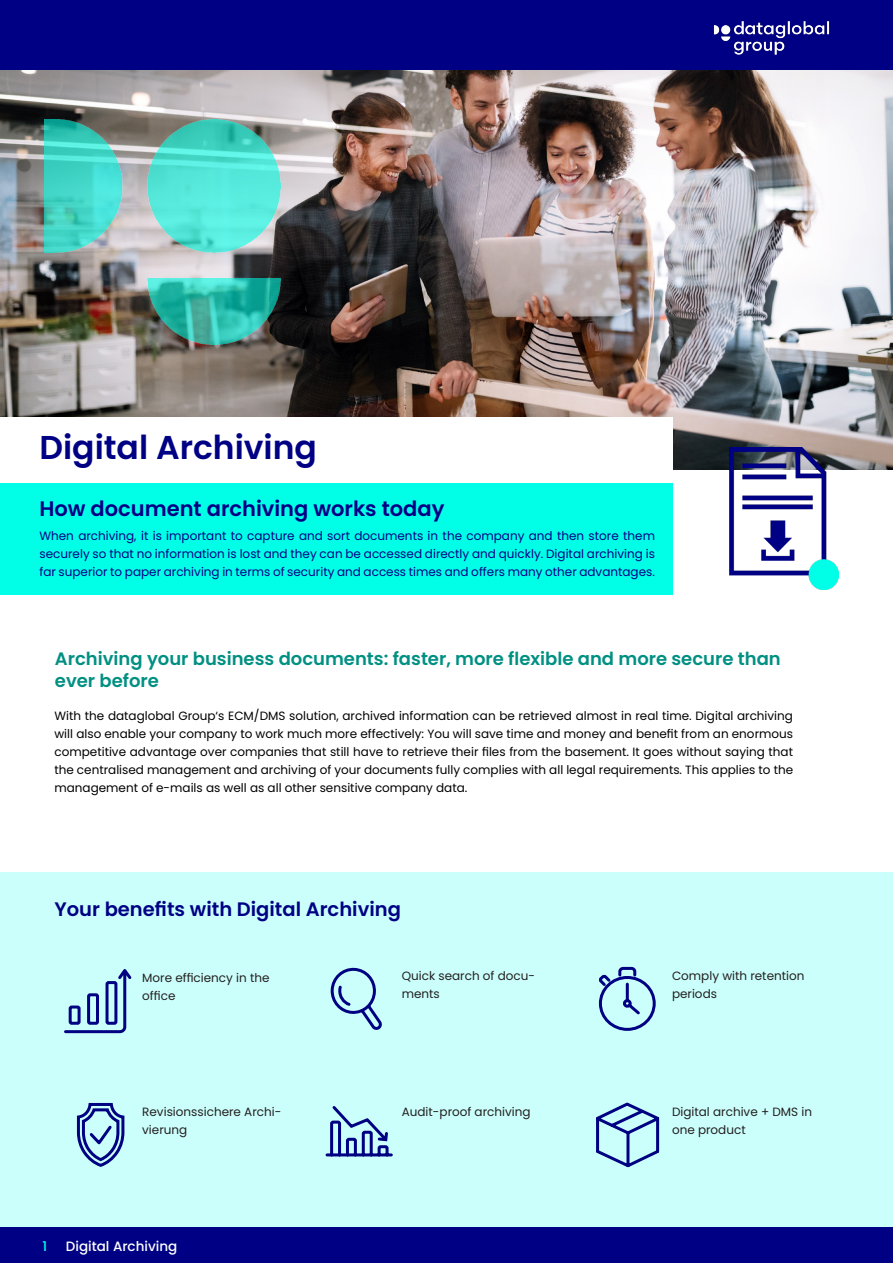
<style>
.page{position:relative;width:893px;height:1263px;background:#fff}
.page>*{position:absolute;margin:0;border:0;box-sizing:border-box;transform-origin:0 0}
.t1{font:600 33px "Poppins";color:#000085}
.t2{font:600 21px "Poppins";color:#000085}
.t3{font:600 19.5px "Poppins";color:#000085}
.t4{font:600 18px/22.5px "Poppins";color:#009082}
.t5{font:500 13.5px "Poppins";color:#fff}
.t6{font:500 13.5px "Poppins";color:#00ffe6}
.Einleitung{font:12px/18px "Poppins";color:#000;text-align:justify}
.Einleitung-2{font:12px/18px "Poppins";color:#000085;text-align:justify}
.t7{font:12px/18px "Poppins";color:#231f20}
</style>
<div class="page">
<div style="left:0;top:0;width:893px;height:70px;background:#000085"></div>
<img style="left:713px;top:21px;width:117px;height:34px">
<img style="left:0;top:70px;width:893px;height:399px">
<img style="left:44px;top:120px;width:236px;height:225px">
<div style="left:0;top:417px;width:672px;height:66px;background:#fff"></div>
<div style="left:0;top:483px;width:672px;height:112px;background:#00ffe6"></div>
<div style="left:0;top:1227px;width:893px;height:36px;background:#000085"></div>
<div style="left:0;top:873px;width:893px;height:354px;background:#cbfffb"></div>
<svg style="left:76px;top:1103px;width:49px;height:64px"></svg>
<svg style="left:330px;top:872px;width:55px;height:158px"></svg>
<img style="left:730px;top:448px;width:109px;height:141px">
<svg style="left:598px;top:966px;width:58px;height:65px"></svg>
<svg style="left:64px;top:969px;width:68px;height:65px"></svg>
<svg style="left:325px;top:1106px;width:68px;height:51px"></svg>
<svg style="left:596px;top:1102px;width:64px;height:66px"></svg>
<p class="t1" style="left:39px;top:428px;width:279px">Digital Archiving</p>
<p class="t2" style="left:39px;top:496px;width:406px">How document archiving works today</p>
<p class="Einleitung-2" style="left:39px;top:527px;width:617px">When archiving, it is important to capture and sort documents in the company and then store them securely so that no information is lost and they can be accessed directly and quickly. Digital archiving is far superior to paper archiving in terms of security and access times and offers many other advantages.</p>
<p class="t4" style="left:55px;top:647px;width:727px">Archiving your business documents: faster, more flexible and more secure than ever before</p>
<p class="Einleitung" style="left:54px;top:707px;width:740px">With the dataglobal Group‘s ECM/DMS solution, archived information can be retrieved almost in real time. Digital archiving will also enable your company to work much more effectively: You will save time and money and benefit from an enormous competitive advantage over companies that still have to retrieve their files from the basement. It goes without saying that the centralised management and archiving of your documents fully complies with all legal requirements. This applies to the management of e-mails as well as all other sensitive company data.</p>
<p class="t3" style="left:54px;top:897px;width:348px">Your benefits with Digital Archiving</p>
<p class="t7" style="left:142px;top:969px;width:129px">More efficiency in the office</p>
<p class="t7" style="left:402px;top:966px;width:135px">Quick search of docu&shy;ments</p>
<p class="t7" style="left:672px;top:966px;width:134px">Comply with retention periods</p>
<p class="t7" style="left:142px;top:1102px;width:141px">Revisionssichere Archi&shy;vierung</p>
<p class="t7" style="left:402px;top:1102px;width:130px">Audit-proof archiving</p>
<p class="t7" style="left:672px;top:1102px;width:142px">Digital archive + DMS in one product</p>
<p class="t6" style="left:43px;top:1238px;width:6px">1</p>
<p class="t5" style="left:66px;top:1238px;width:113px">Digital Archiving</p>
</div>
